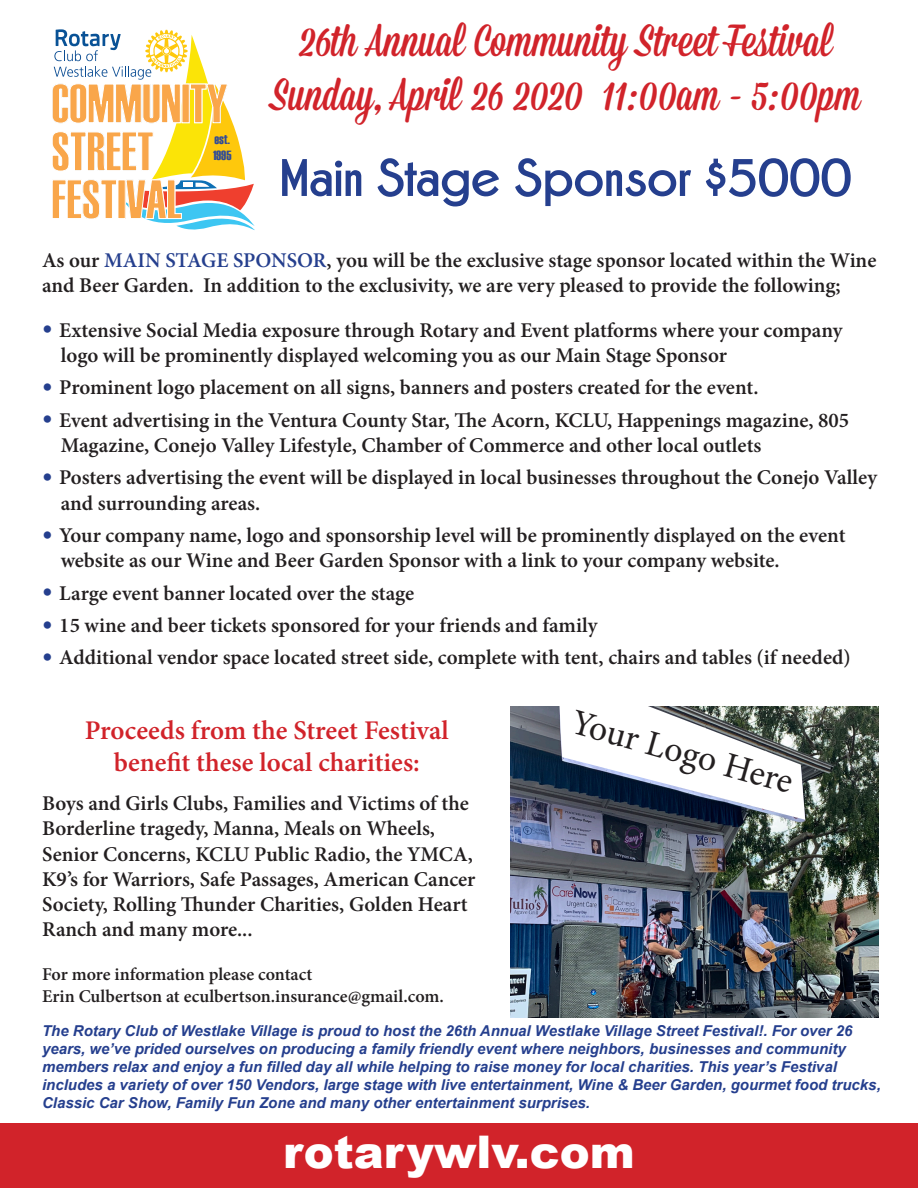
<style>
.page{position:relative;width:918px;height:1188px;background:#fff}
.page>*{position:absolute;margin:0;border:0;box-sizing:border-box;transform-origin:0 0}
.t1{font:500 54px "Free Zone W00";color:#253f8e}
.t2{font:45px/54px "Mission Script";color:#d1232a;text-align:center}
.t3{font:900 45px "Arial";color:#fff}
.t4{font:36px "Minion Pro";color:#231f20}
.t5{font:600 27px/32.4px "Minion Pro";color:#d1232a;text-align:center}
.t6{font:600 21px/25.2px "Minion Pro";color:#231f20}
.t7{font:600 18px/21.6px "Minion Pro";color:#231f20}
.t8{font:italic 700 15px/18px "Arial";color:#253f8e}
.t9{font:13.35px/15.9px "Haettenschweiler";color:#304b98}
.s1{color:#253f8e}
.s2{font-size:27px;color:#253f8e}
</style>
<div class="page">
<svg style="left:52px;top:29px;width:203px;height:201px"></svg>
<div style="left:0;top:1123px;width:918px;height:65px;background:#d1232a"></div>
<img style="left:511px;top:707px;width:367px;height:311px">
<svg style="left:559px;top:706px;width:246px;height:114px"></svg>
<p class="t9" style="left:213px;top:131px;width:20px">est.<br>1995</p>
<h2 class="t2" style="left:271px;top:16px;width:591px">26th Annual Community Street Festival<br>Sunday, April 26 2020 11:00am - 5:00pm</h2>
<h1 class="t1" style="left:279px;top:149px;width:574px">Main Stage Sponsor $5000</h1>
<p class="t6" style="left:42px;top:248px;width:836px">As our <span class="s1">MAIN STAGE SPONSOR</span>, you will be the exclusive stage sponsor located within the Wine and Beer Garden. In addition to the exclusivity, we are very pleased to provide the following;</p>
<p class="t6" style="left:61px;top:317px;width:783px;text-indent:-19px"><span class="s2">•</span> Extensive Social Media exposure through Rotary and Event platforms where your company logo will be prominently displayed welcoming you as our Main Stage Sponsor</p>
<p class="t6" style="left:42px;top:375px;width:718px"><span class="s2">•</span> Prominent logo placement on all signs, banners and posters created for the event.</p>
<p class="t6" style="left:61px;top:407px;width:790px;text-indent:-19px"><span class="s2">•</span> Event advertising in the Ventura County Star, The Acorn, KCLU, Happenings magazine, 805<br>Magazine, Conejo Valley Lifestyle, Chamber of Commerce and other local outlets</p>
<p class="t6" style="left:61px;top:465px;width:818px;text-indent:-19px"><span class="s2">•</span> Posters advertising the event will be displayed in local businesses throughout the Conejo Valley and surrounding areas.</p>
<p class="t6" style="left:61px;top:523px;width:786px;text-indent:-19px"><span class="s2">•</span> Your company name, logo and sponsorship level will be prominently displayed on the event website as our Wine and Beer Garden Sponsor with a link to your company website.</p>
<p class="t6" style="left:42px;top:580px;width:374px"><span class="s2">•</span> Large event banner located over the stage</p>
<p class="t6" style="left:42px;top:613px;width:557px"><span class="s2">•</span> 15 wine and beer tickets sponsored for your friends and family</p>
<p class="t6" style="left:42px;top:645px;width:810px"><span class="s2">•</span> Additional vendor space located street side, complete with tent, chairs and tables (if needed)</p>
<p class="t5" style="left:85px;top:714px;width:365px">Proceeds from the Street Festival benefit these local charities:</p>
<p class="t6" style="left:42px;top:791px;width:435px">Boys and Girls Clubs, Families and Victims of the Borderline tragedy, Manna, Meals on Wheels, Senior Concerns, KCLU Public Radio, the YMCA, K9’s for Warriors, Safe Passages, American Cancer Society, Rolling Thunder Charities, Golden Heart Ranch and many more...</p>
<p class="t7" style="left:42px;top:964px;width:403px">For more information please contact<br>Erin Culbertson at eculbertson.insurance@gmail.com.</p>
<h3 class="t4" style="left:579px;top:697px;width:230px;rotate:16deg">Your Logo Here</h3>
<p class="t8" style="left:42px;top:1022px;width:840px">The Rotary Club of Westlake Village is proud to host the 26th Annual Westlake Village Street Festival!. For over 26 years, we’ve prided ourselves on producing a family friendly event where neighbors, businesses and community members relax and enjoy a fun filled day all while helping to raise money for local charities. This year’s Festival includes a variety of over 150 Vendors, large stage with live entertainment, Wine &amp; Beer Garden, gourmet food trucks, Classic Car Show, Family Fun Zone and many other entertainment surprises.</p>
<h2 class="t3" style="left:283px;top:1120px;width:353px">rotarywlv.com</h2>
</div>
